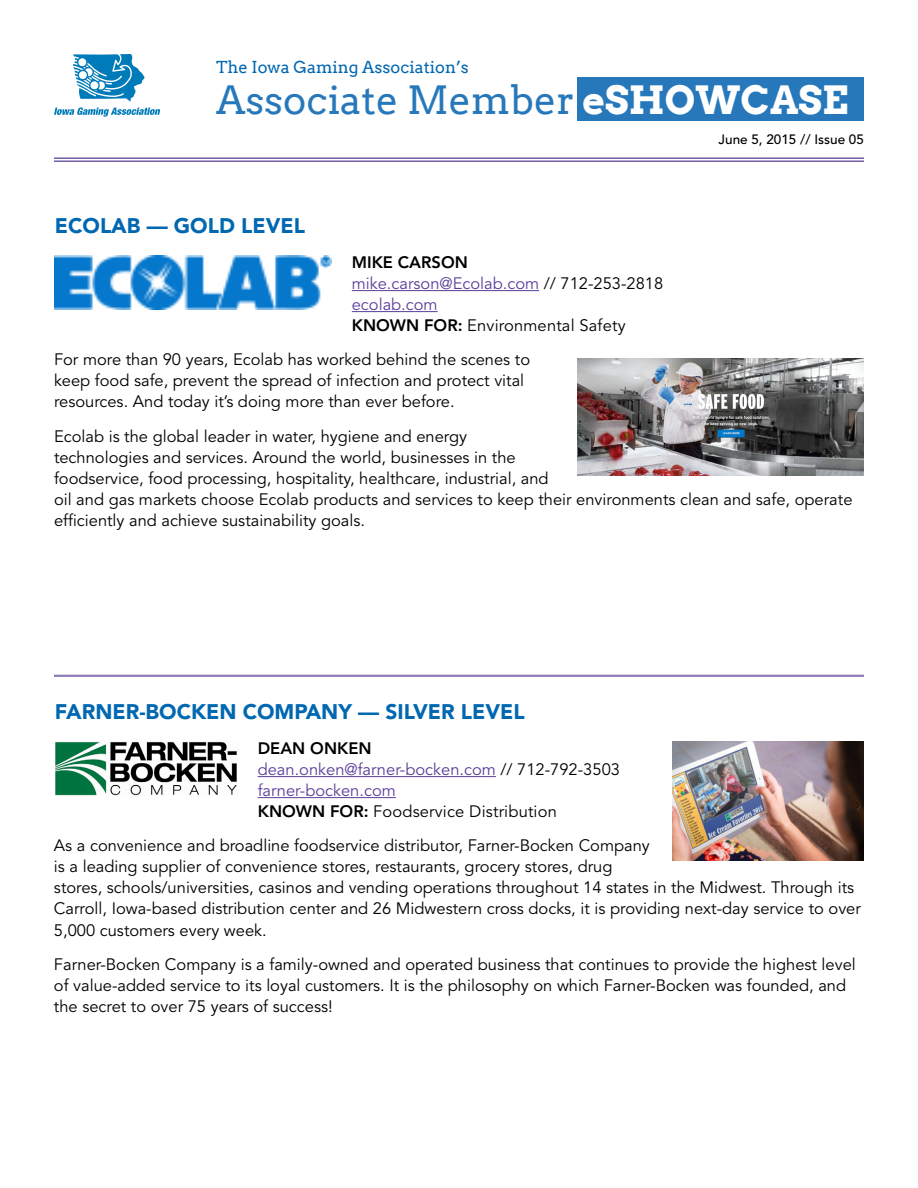
<style>
.page{position:relative;width:918px;height:1188px;background:#fff}
.page>*{position:absolute;margin:0;border:0;box-sizing:border-box;transform-origin:0 0}
.t1{font:39px "Arvo";color:#2778bb}
.t2{font:900 21px "Avenir";color:#0067b1}
.t3{font:16.5px/21px "Avenir";color:#000}
.t4{font:16.5px/21px "Avenir";color:#5a3f99}
.t5{font:16.5px "Arvo";color:#0067b1}
.t6{font:500 13.5px "Avenir";color:#000}
.s1{font-weight:700;color:#fff}
.s2{font-weight:800}
.s3{color:#5a3f99}
.s4{font-weight:800;color:#000}
.s5{color:#000}
</style>
<div class="page">
<div style="left:578px;top:78px;width:286px;height:43px;background:#2778bb"></div>
<svg style="left:54px;top:54px;width:106px;height:63px"></svg>
<hr style="left:54px;top:157px;width:810px;height:2px;background:#715ba7">
<hr style="left:54px;top:160px;width:810px;height:2px;background:#715ba7">
<hr style="left:352px;top:290px;width:187px;height:1px;background:#5a3f99">
<hr style="left:352px;top:311px;width:86px;height:1px;background:#5a3f99">
<hr style="left:54px;top:675px;width:810px;height:1px;background:#715ba7">
<hr style="left:54px;top:676px;width:810px;height:1px;background:#715ba7">
<hr style="left:258px;top:776px;width:238px;height:1px;background:#5a3f99">
<hr style="left:258px;top:797px;width:138px;height:1px;background:#5a3f99">
<img style="left:55px;top:741px;width:182px;height:54px">
<img style="left:55px;top:255px;width:277px;height:54px">
<img style="left:578px;top:359px;width:286px;height:117px">
<img style="left:672px;top:741px;width:192px;height:120px">
<p class="t5" style="left:216px;top:57px;width:254px">The Iowa Gaming Association’s</p>
<h1 class="t1" style="left:216px;top:77px;width:634px">Associate Member <span class="s1">ESHOWCASE</span></h1>
<p class="t2" style="left:55px;top:213px;width:252px">ECOLAB — GOLD LEVEL</p>
<p class="t6" style="left:719px;top:132px;width:147px">June 5, 2015 // Issue 05</p>
<p class="t3" style="left:352px;top:252px;width:313px"><span class="s2">MIKE CARSON<br></span><span class="s3">mike.carson@Ecolab.com</span> // 712-253-2818 <span class="s3">ecolab.com<br></span><span class="s2">KNOWN FOR:</span> Environmental Safety</p>
<p class="t3" style="left:54px;top:350px;width:478px">For more than 90 years, Ecolab has worked behind the scenes to keep food safe, prevent the spread of infection and protect vital resources. And today it’s doing more than ever before.</p>
<p class="t3" style="left:54px;top:426px;width:800px">Ecolab is the global leader in water, hygiene and energy<br>technologies and services. Around the world, businesses in the<br>foodservice, food processing, hospitality, healthcare, industrial, and<br>oil and gas markets choose Ecolab products and services to keep their environments clean and safe, operate efficiently and achieve sustainability goals.</p>
<p class="t2" style="left:55px;top:699px;width:471px">FARNER-BOCKEN COMPANY — SILVER LEVEL</p>
<p class="t4" style="left:258px;top:738px;width:364px"><span class="s4">DEAN ONKEN<br></span>dean.onken@farner-bocken.com <span class="s5">// 712-792-3503 </span>farner-bocken.com<br><span class="s4">KNOWN FOR:</span> <span class="s5">Foodservice Distribution</span></p>
<p class="t3" style="left:54px;top:836px;width:808px">As a convenience and broadline foodservice distributor, Farner-Bocken Company<br>is a leading supplier of convenience stores, restaurants, grocery stores, drug<br>stores, schools/universities, casinos and vending operations throughout 14 states in the Midwest. Through its Carroll, Iowa-based distribution center and 26 Midwestern cross docks, it is providing next-day service to over 5,000 customers every week.</p>
<p class="t3" style="left:54px;top:954px;width:803px">Farner-Bocken Company is a family-owned and operated business that continues to provide the highest level of value-added service to its loyal customers. It is the philosophy on which Farner-Bocken was founded, and the secret to over 75 years of success!</p>
</div>
